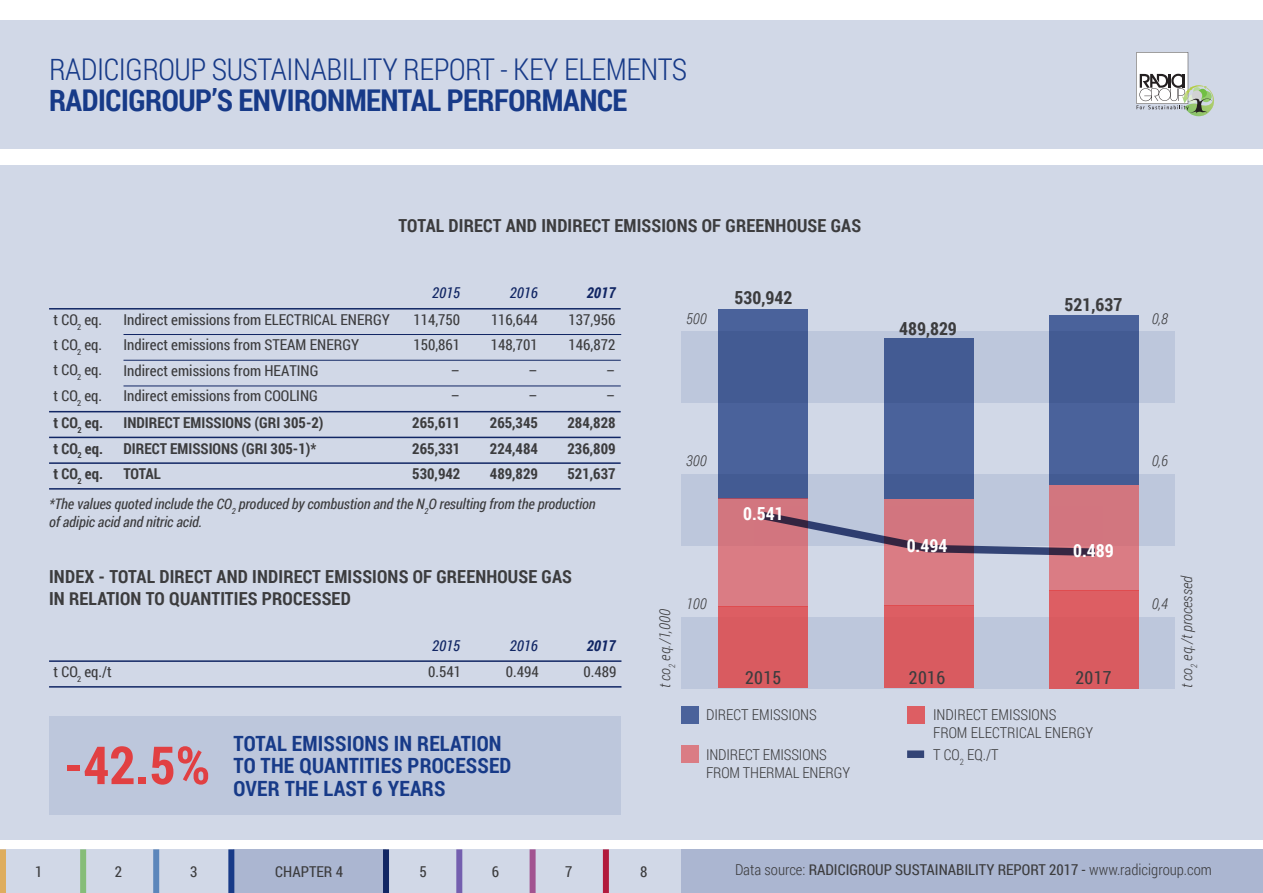
<style>
.page{position:relative;width:1263px;height:893px;background:#fff}
.page>*{position:absolute;margin:0;border:0;box-sizing:border-box;transform-origin:0 0}
.t1{font:700 52.5px "Roboto Condensed";color:#e14042}
.t2{font:300 30px "Roboto Condensed";letter-spacing:-.015em;color:#173a88}
.t3{font:700 30px "Roboto Condensed";letter-spacing:-.015em;color:#173a88}
.t4{font:700 21px/22.5px "Roboto Condensed";letter-spacing:.01em;color:#173a88}
.t5{font:700 18px/21.6px "Roboto Condensed";letter-spacing:.01em;color:#3c3c3e}
.t6{font:700 18px "Roboto Condensed";color:#fff}
.t7{font:18px "Roboto Condensed";letter-spacing:.02em;color:#3c3c3e}
.t8{font:15px "Roboto Condensed";color:#3c3c3e}
.t9{font:700 15px "Roboto Condensed";color:#3c3c3e}
.t10{font:300 15px/18px "Roboto Condensed";color:#3c3c3e}
.t11{font:italic 300 15px "Roboto Condensed";color:#3c3c3e}
.t12{font:italic 15px "Roboto Condensed";color:#112664}
.t13{font:italic 700 15px "Roboto Condensed";color:#112664}
.t14{font:italic 14.55px/17.4px "Roboto Condensed";letter-spacing:-.01em;color:#3c3c3e}
.s1{font-weight:300}
</style>
<div class="page">
<div style="left:0;top:849px;width:1263px;height:44px;background:#d1d8e7"></div>
<div style="left:0;top:165px;width:1263px;height:675px;background:#d1d8e7"></div>
<div style="left:0;top:20px;width:1263px;height:128px;background:#d1d8e7"></div>
<div style="left:681px;top:849px;width:582px;height:44px;background:#abb6d1"></div>
<div style="left:233px;top:849px;width:153px;height:44px;background:#abb6d1"></div>
<div style="left:80px;top:849px;width:6px;height:44px;background:#86bd78"></div>
<div style="left:228px;top:849px;width:6px;height:44px;background:#173a88"></div>
<div style="left:153px;top:849px;width:6px;height:44px;background:#5c86bb"></div>
<div style="left:383px;top:849px;width:6px;height:44px;background:#112664"></div>
<div style="left:456px;top:849px;width:6px;height:44px;background:#745faf"></div>
<div style="left:530px;top:849px;width:6px;height:44px;background:#a25390"></div>
<div style="left:603px;top:849px;width:6px;height:44px;background:#b21a3c"></div>
<div style="left:0;top:849px;width:6px;height:44px;background:#dead5e"></div>
<svg style="left:1136px;top:52px;width:78px;height:64px"></svg>
<hr style="left:49px;top:411px;width:572px;height:1px;background:#112664">
<hr style="left:49px;top:437px;width:572px;height:1px;background:#112664">
<hr style="left:49px;top:462px;width:572px;height:2px;background:#112664">
<hr style="left:49px;top:488px;width:572px;height:2px;background:#112664">
<hr style="left:49px;top:308px;width:572px;height:2px;background:#112664">
<hr style="left:123px;top:334px;width:498px;height:1px;background:#112664">
<hr style="left:123px;top:360px;width:498px;height:1px;background:#112664">
<hr style="left:123px;top:386px;width:498px;height:1px;background:#112664">
<hr style="left:49px;top:686px;width:572px;height:2px;background:#112664">
<hr style="left:49px;top:660px;width:572px;height:2px;background:#112664">
<div style="left:681px;top:617px;width:494px;height:71px;background:#bdc7dc"></div>
<div style="left:681px;top:474px;width:494px;height:71px;background:#bdc7dc"></div>
<div style="left:681px;top:331px;width:494px;height:71px;background:#bdc7dc"></div>
<div style="left:719px;top:309px;width:89px;height:190px;background:#435b93"></div>
<div style="left:719px;top:499px;width:89px;height:108px;background:#da7c84"></div>
<div style="left:719px;top:607px;width:89px;height:81px;background:#d95b60"></div>
<div style="left:884px;top:338px;width:89px;height:161px;background:#435b93"></div>
<div style="left:884px;top:499px;width:89px;height:106px;background:#da7c84"></div>
<div style="left:884px;top:605px;width:89px;height:83px;background:#d95b60"></div>
<div style="left:1049px;top:316px;width:89px;height:169px;background:#4a629b"></div>
<div style="left:1049px;top:485px;width:89px;height:105px;background:#d2767f"></div>
<div style="left:1049px;top:590px;width:89px;height:98px;background:#d95b60"></div>
<svg style="left:762px;top:512px;width:333px;height:44px"></svg>
<div style="left:682px;top:707px;width:17px;height:17px;background:#4a629b"></div>
<div style="left:682px;top:746px;width:17px;height:17px;background:#da7c84"></div>
<div style="left:907px;top:706px;width:17px;height:17px;background:#dd5e63"></div>
<div style="left:907px;top:750px;width:17px;height:8px;background:#334476"></div>
<div style="left:50px;top:716px;width:571px;height:98px;background:#bdc7dc"></div>
<h2 class="t2" style="left:49px;top:48px;width:640px">RADICIGROUP SUSTAINABILITY REPORT - KEY ELEMENTS</h2>
<h2 class="t3" style="left:49px;top:79px;width:580px">RADICIGROUP’S ENVIRONMENTAL PERFORMANCE</h2>
<p class="t5" style="left:399px;top:214px;width:464px">TOTAL DIRECT AND INDIRECT EMISSIONS OF GREENHOUSE GAS</p>
<p class="t12" style="left:432px;top:283px;width:30px">2015</p>
<p class="t12" style="left:510px;top:283px;width:30px">2016</p>
<p class="t13" style="left:587px;top:283px;width:30px">2017</p>
<p class="t8" style="left:54px;top:309px;width:50px">t CO<sub>2</sub> eq.</p>
<p class="t8" style="left:124px;top:309px;width:268px">Indirect emissions from ELECTRICAL ENERGY</p>
<p class="t8" style="left:413px;top:309px;width:48px">114,750</p>
<p class="t8" style="left:491px;top:309px;width:48px">116,644</p>
<p class="t8" style="left:569px;top:309px;width:48px">137,956</p>
<p class="t8" style="left:54px;top:334px;width:50px">t CO<sub>2</sub> eq.</p>
<p class="t8" style="left:124px;top:334px;width:237px">Indirect emissions from STEAM ENERGY</p>
<p class="t8" style="left:413px;top:334px;width:48px">150,861</p>
<p class="t8" style="left:491px;top:334px;width:48px">148,701</p>
<p class="t8" style="left:569px;top:334px;width:48px">146,872</p>
<p class="t8" style="left:54px;top:360px;width:50px">t CO<sub>2</sub> eq.</p>
<p class="t8" style="left:124px;top:360px;width:196px">Indirect emissions from HEATING</p>
<p class="t8" style="left:451px;top:360px;width:10px">–</p>
<p class="t8" style="left:528px;top:360px;width:10px">–</p>
<p class="t8" style="left:606px;top:360px;width:10px">–</p>
<p class="t8" style="left:54px;top:385px;width:50px">t CO<sub>2</sub> eq.</p>
<p class="t8" style="left:124px;top:386px;width:196px">Indirect emissions from COOLING</p>
<p class="t8" style="left:451px;top:386px;width:10px">–</p>
<p class="t8" style="left:528px;top:386px;width:10px">–</p>
<p class="t8" style="left:606px;top:386px;width:10px">–</p>
<p class="t9" style="left:54px;top:412px;width:51px">t CO<sub>2</sub> eq.</p>
<p class="t9" style="left:124px;top:412px;width:202px">INDIRECT EMISSIONS (GRI 305-2)</p>
<p class="t9" style="left:412px;top:412px;width:50px">265,611</p>
<p class="t9" style="left:490px;top:412px;width:50px">265,345</p>
<p class="t9" style="left:567px;top:412px;width:50px">284,828</p>
<p class="t9" style="left:54px;top:438px;width:51px">t CO<sub>2</sub> eq.</p>
<p class="t9" style="left:124px;top:438px;width:195px">DIRECT EMISSIONS (GRI 305-1)*</p>
<p class="t9" style="left:412px;top:438px;width:50px">265,331</p>
<p class="t9" style="left:490px;top:438px;width:50px">224,484</p>
<p class="t9" style="left:567px;top:438px;width:50px">236,809</p>
<p class="t9" style="left:54px;top:463px;width:51px">t CO<sub>2</sub> eq.</p>
<p class="t9" style="left:124px;top:463px;width:39px">TOTAL</p>
<p class="t9" style="left:412px;top:463px;width:50px">530,942</p>
<p class="t9" style="left:490px;top:463px;width:50px">489,829</p>
<p class="t9" style="left:567px;top:463px;width:50px">521,637</p>
<p class="t14" style="left:49px;top:495px;width:548px">*The values quoted include the CO<sub>2</sub> produced by combustion and the N<sub>2</sub>O resulting from the production of adipic acid and nitric acid.</p>
<p class="t5" style="left:49px;top:565px;width:524px">INDEX - TOTAL DIRECT AND INDIRECT EMISSIONS OF GREENHOUSE GAS<br>IN RELATION TO QUANTITIES PROCESSED</p>
<p class="t12" style="left:432px;top:635px;width:30px">2015</p>
<p class="t12" style="left:510px;top:635px;width:30px">2016</p>
<p class="t13" style="left:587px;top:635px;width:30px">2017</p>
<p class="t8" style="left:54px;top:661px;width:60px">t CO<sub>2</sub> eq./t</p>
<p class="t8" style="left:428px;top:661px;width:34px">0.541</p>
<p class="t8" style="left:506px;top:661px;width:34px">0.494</p>
<p class="t8" style="left:583px;top:661px;width:34px">0.489</p>
<h1 class="t1" style="left:64px;top:728px;width:148px">-42.5%</h1>
<h3 class="t4" style="left:234px;top:731px;width:279px">TOTAL EMISSIONS IN RELATION<br>TO THE QUANTITIES PROCESSED<br>OVER THE LAST 6 YEARS</h3>
<p class="t11" style="left:686px;top:308px;width:22px">500</p>
<p class="t5" style="left:734px;top:286px;width:59px">530,942</p>
<p class="t5" style="left:899px;top:317px;width:59px">489,829</p>
<p class="t5" style="left:1064px;top:293px;width:59px">521,637</p>
<p class="t11" style="left:1152px;top:308px;width:18px">0,8</p>
<p class="t11" style="left:686px;top:450px;width:22px">300</p>
<p class="t11" style="left:1152px;top:450px;width:18px">0,6</p>
<p class="t11" style="left:654px;top:688px;width:81px;rotate:-90deg">t co<sub>2</sub> eq./1,000</p>
<p class="t6" style="left:743px;top:501px;width:42px">0.541</p>
<p class="t6" style="left:907px;top:533px;width:42px">0.494</p>
<p class="t6" style="left:1073px;top:538px;width:42px">0.489</p>
<p class="t11" style="left:686px;top:594px;width:22px">100</p>
<p class="t11" style="left:1152px;top:594px;width:18px">0,4</p>
<p class="t7" style="left:745px;top:665px;width:38px">2015</p>
<p class="t7" style="left:909px;top:665px;width:38px">2016</p>
<p class="t7" style="left:1075px;top:665px;width:38px">2017</p>
<p class="t10" style="left:706px;top:705px;width:112px">DIRECT EMISSIONS</p>
<p class="t10" style="left:706px;top:745px;width:146px">INDIRECT EMISSIONS<br>FROM THERMAL ENERGY</p>
<p class="t10" style="left:933px;top:705px;width:162px">INDIRECT EMISSIONS<br>FROM ELECTRICAL ENERGY</p>
<p class="t10" style="left:933px;top:745px;width:67px">T CO<sub>2</sub> EQ./T</p>
<p class="t11" style="left:1176px;top:688px;width:114px;rotate:-90deg">t co<sub>2</sub> eq./t processed</p>
<p class="t8" style="left:35px;top:861px;width:9px">1</p>
<p class="t8" style="left:115px;top:861px;width:9px">2</p>
<p class="t8" style="left:190px;top:861px;width:9px">3</p>
<p class="t8" style="left:275px;top:861px;width:69px">CHAPTER 4</p>
<p class="t8" style="left:419px;top:861px;width:9px">5</p>
<p class="t8" style="left:492px;top:861px;width:9px">6</p>
<p class="t8" style="left:565px;top:861px;width:9px">7</p>
<p class="t8" style="left:640px;top:861px;width:9px">8</p>
<p class="t8" style="left:735px;top:860px;width:478px"><span class="s1">Data source:</span> RADICIGROUP SUSTAINABILITY REPORT 2017 - <span class="s1">www.radicigroup.com</span></p>
</div>
